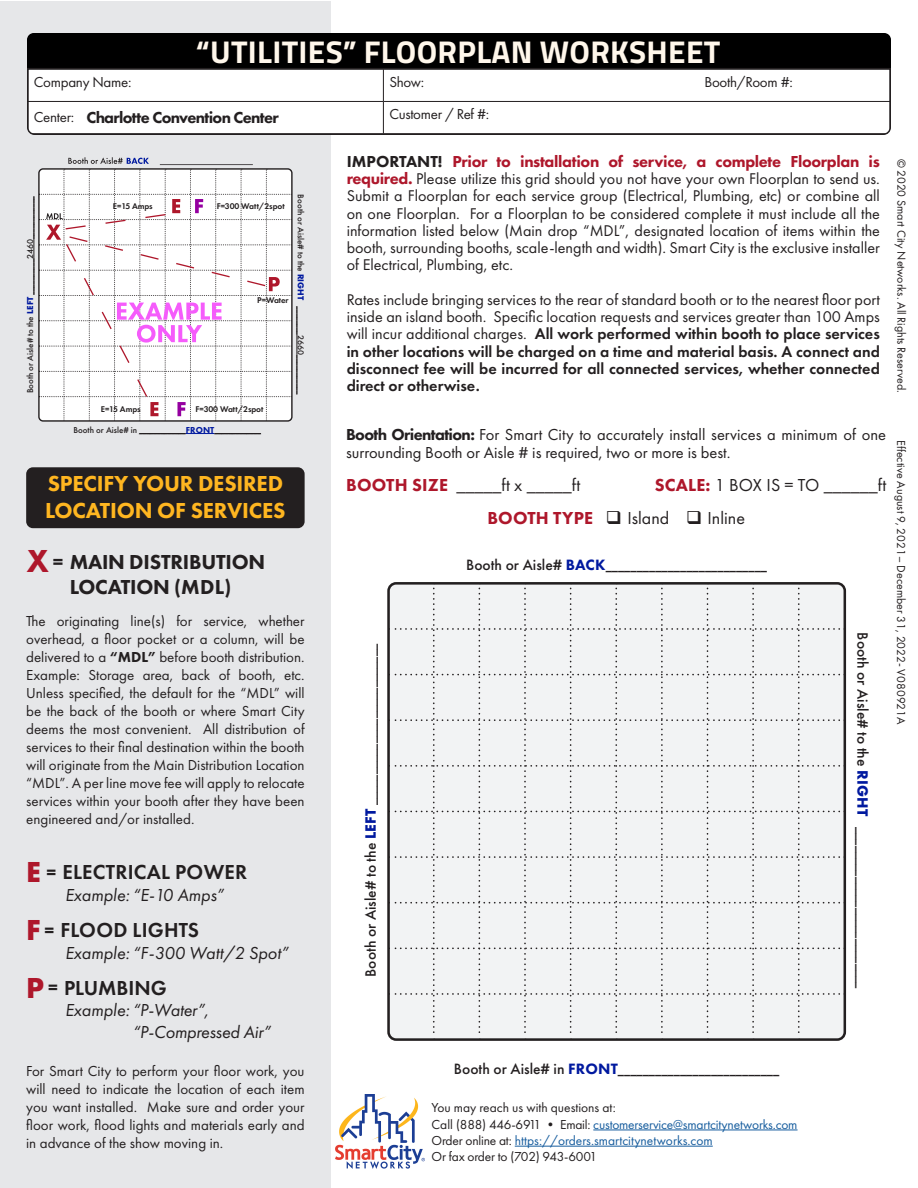
<style>
.page{position:relative;width:918px;height:1188px;background:#fff}
.page>*{position:absolute;margin:0;border:0;box-sizing:border-box;transform-origin:0 0}
.t1{font:700 31.5px "Titillium Web";letter-spacing:.01em;color:#fff7eb}
.t2{font:800 22.5px/27px "Futura PT";letter-spacing:-.01em;color:#ffb620}
.t3{font:600 21px "Futura PT";letter-spacing:.01em;color:#231f20}
.t4{font:800 21px "Futura PT";letter-spacing:-.01em;color:#231f20}
.t5{font:italic 18px "Futura PT";color:#231f20}
.t6{font:18px "Futura PT";color:#231f20}
.t7{font:16.5px/18px "Futura PT";color:#231f20}
.t8{font:800 16.5px "Futura PT";letter-spacing:-.02em;color:#ae172b}
.t9{font:800 16.5px "Futura PT";letter-spacing:-.04em;color:#231f20}
.t10{font:16.2px/17.2px "Futura PT";color:#231f20;text-align:justify}
.t11{font:600 16.2px/17.2px "Futura PT";color:#231f20;text-align:justify}
.t12{font:500 15.6px "Futura PT";color:#231f20}
.t13{font:15px/18px "Futura PT";color:#231f20;text-align:justify}
.t14{font:15px "Futura PT";letter-spacing:-.02em;color:#231f20}
.Body_Text{font:13.5px "Futura PT";letter-spacing:-.015em;color:#175d9e}
.t15{font:13.5px "Futura PT";color:#231f20}
.t16{font:12px "Futura PT";color:#231f20}
.t17{font:500 9px "Futura PT";color:#231f20}
.t18{font:600 8.7px "Futura PT";letter-spacing:-.01em;color:#231f20}
.s1{font-weight:700;color:#00199f}
.s2{font-size:33px;color:#ae172b}
.s3{font-weight:800}
.s4{font-weight:700;font-size:30px;color:#ae172b}
.s5{font-weight:800;font-size:19.5px}
.s6{color:#231f20}
.s7{font-weight:800;font-size:16.5px;color:#ae172b}
.s8{font-weight:400}
.s9{font-weight:800;color:#ae172b}
.s10{font-weight:800;color:#00199f}
</style>
<div class="page">
<div style="left:0;top:1px;width:331px;height:1186px;background:#e6e7e9"></div>
<div style="left:26px;top:467px;width:279px;height:61px;background:#231f20;border-radius:7px"></div>
<div style="left:27px;top:33px;width:864px;height:34px;background:#000"></div>
<svg style="left:27px;top:67px;width:864px;height:68px"></svg>
<hr style="left:593px;top:1130px;width:205px;height:1px;background:#175d9e">
<hr style="left:515px;top:1146px;width:198px;height:1px;background:#175d9e">
<hr style="left:139px;top:433px;width:47px;height:1px;background:#231f20">
<svg style="left:186px;top:433px;width:28px;height:1px"></svg>
<hr style="left:214px;top:433px;width:47px;height:1px;background:#231f20">
<hr style="left:34px;top:196px;width:1px;height:99px;background:#231f20">
<hr style="left:297px;top:306px;width:1px;height:88px;background:#231f20">
<svg style="left:39px;top:157px;width:254px;height:265px;background:#f1ebf0"></svg>
<div style="left:391px;top:586px;width:451px;height:451px;background:#f2f3f4"></div>
<div style="left:387px;top:582px;width:459px;height:459px;border:3px solid #231f20;border-radius:8px"></div>
<img style="left:335px;top:1095px;width:89px;height:74px">
<p class="t1" style="left:196px;top:28px;width:526px">“UTILITIES” FLOORPLAN WORKSHEET</p>
<p class="t14" style="left:34px;top:73px;width:99px">Company Name:</p>
<p class="t13" style="left:389px;top:72px;width:36px">Show:</p>
<p class="t14" style="left:704px;top:73px;width:90px">Booth/Room #:</p>
<p class="t13" style="left:34px;top:108px;width:42px">Center:</p>
<p class="t14" style="left:389px;top:105px;width:101px">Customer / Ref #:</p>
<p class="t9" style="left:86px;top:108px;width:194px">Charlotte Convention Center</p>
<p class="t17" style="left:25px;top:393px;width:199px;rotate:-90deg">Booth or Aisle# to the <span class="s1">LEFT</span> __________2460____________</p>
<p class="t17" style="left:306px;top:194px;width:201px;rotate:90deg">Booth or Aisle# to the <span class="s1">RIGHT</span> ________2660___________</p>
<p class="t18" style="left:217px;top:201px;width:69px">F=300 Watt/2spot</p>
<p class="t18" style="left:113px;top:201px;width:41px">E=15 Amps</p>
<p class="t18" style="left:257px;top:295px;width:33px">P=Water</p>
<p class="t18" style="left:101px;top:404px;width:41px">E=15 Amps</p>
<p class="t18" style="left:196px;top:404px;width:69px">F=300 Watt/2spot</p>
<p class="t2" style="left:45px;top:470px;width:242px">SPECIFY YOUR DESIRED<br>LOCATION OF SERVICES</p>
<p class="t4" style="left:26px;top:549px;width:241px"><span class="s2">X</span> = MAIN DISTRIBUTION</p>
<p class="t4" style="left:70px;top:574px;width:163px">LOCATION (MDL)</p>
<p class="t13" style="left:26px;top:611px;width:280px">The originating line(s) for service, whether overhead, a floor pocket or a column, will be delivered to a <span class="s3">“MDL”</span> before booth distribution.<br>Example: Storage area, back of booth, etc.<br>Unless specified, the default for the “MDL” will be the back of the booth or where Smart City deems the most convenient. All distribution of services to their final destination within the booth will originate from the Main Distribution Location “MDL”. A per line move fee will apply to relocate services within your booth after they have been engineered and/or installed.</p>
<p class="t3" style="left:26px;top:859px;width:222px"><span class="s4">E</span> <span class="s5">=</span> ELECTRICAL POWER</p>
<p class="t5" style="left:65px;top:884px;width:160px">Example: “E-10 Amps”</p>
<p class="t3" style="left:26px;top:917px;width:174px"><span class="s4">F</span> <span class="s5">=</span> FLOOD LIGHTS</p>
<p class="t5" style="left:65px;top:942px;width:225px">Example: “F-300 Watt/2 Spot”</p>
<p class="t3" style="left:26px;top:974px;width:142px"><span class="s4">P</span> <span class="s5">=</span> PLUMBING</p>
<p class="t5" style="left:65px;top:999px;width:145px">Example: “P-Water”,</p>
<p class="t5" style="left:133px;top:1021px;width:140px">“P-Compressed Air”</p>
<p class="t13" style="left:26px;top:1061px;width:280px">For Smart City to perform your floor work, you will need to indicate the location of each item you want installed. Make sure and order your floor work, flood lights and materials early and in advance of the show moving in.</p>
<p class="t8" style="left:347px;top:151px;width:535px"><span class="s6">IMPORTANT!</span> Prior to installation of service, a complete Floorplan is</p>
<p class="t10" style="left:347px;top:170px;width:535px"><span class="s7">required.</span> Please utilize this grid should you not have your own Floorplan to send us.<br>Submit a Floorplan for each service group (Electrical, Plumbing, etc) or combine all on one Floorplan. For a Floorplan to be considered complete it must include all the information listed below (Main drop “MDL”, designated location of items within the booth, surrounding booths, scale-length and width). Smart City is the exclusive installer of Electrical, Plumbing, etc.</p>
<p class="t11" style="left:347px;top:291px;width:535px"><span class="s8">Rates include bringing services to the rear of standard booth or to the nearest floor port inside an island booth. Specific location requests and services greater than 100 Amps will incur additional charges.</span> All work performed within booth to place services in other locations will be charged on a time and material basis. A connect and disconnect fee will be incurred for all connected services, whether connected direct or otherwise.</p>
<p class="t16" style="left:909px;top:159px;width:235px;rotate:90deg">© 2020 Smart City Networks. All Rights Reserved.</p>
<p class="t7" style="left:346px;top:426px;width:542px"><span class="s3">Booth Orientation:</span> For Smart City to accurately install services a minimum of one surrounding Booth or Aisle # is required, two or more is best.</p>
<p class="t6" style="left:346px;top:474px;width:235px"><span class="s9">BOOTH SIZE</span> _____ft x _____ft</p>
<p class="t6" style="left:655px;top:474px;width:233px"><span class="s9">SCALE:</span> 1 BOX IS = TO ______ft</p>
<p class="t6" style="left:487px;top:507px;width:259px"><span class="s9">BOOTH TYPE</span> ❑ Island ❑ Inline</p>
<p class="t12" style="left:466px;top:555px;width:302px">Booth or Aisle# <span class="s10">BACK</span>__________________________</p>
<p class="t12" style="left:361px;top:977px;width:334px;rotate:-90deg">Booth or Aisle# to the <span class="s1">LEFT</span> __________________________</p>
<p class="t12" style="left:872px;top:632px;width:357px;rotate:90deg">Booth or Aisle# to the <span class="s1">RIGHT</span> __________________________</p>
<p class="t16" style="left:908px;top:440px;width:286px;rotate:90deg">Effective August 9, 2021– December 31, 2022- V080921A</p>
<p class="t12" style="left:454px;top:1060px;width:327px">Booth or Aisle# in <span class="s10">FRONT</span>__________________________</p>
<p class="t15" style="left:432px;top:1100px;width:186px">You may reach us with questions at:</p>
<p class="Body_Text" style="left:432px;top:1116px;width:367px"><span class="s6">Call (888) 446-6911 • Email:</span> customerservice@smartcitynetworks.com</p>
<p class="Body_Text" style="left:432px;top:1132px;width:283px"><span class="s6">Order online at:</span> https://orders.smartcitynetworks.com</p>
<p class="t15" style="left:432px;top:1148px;width:167px">Or fax order to (702) 943-6001</p>
</div>
